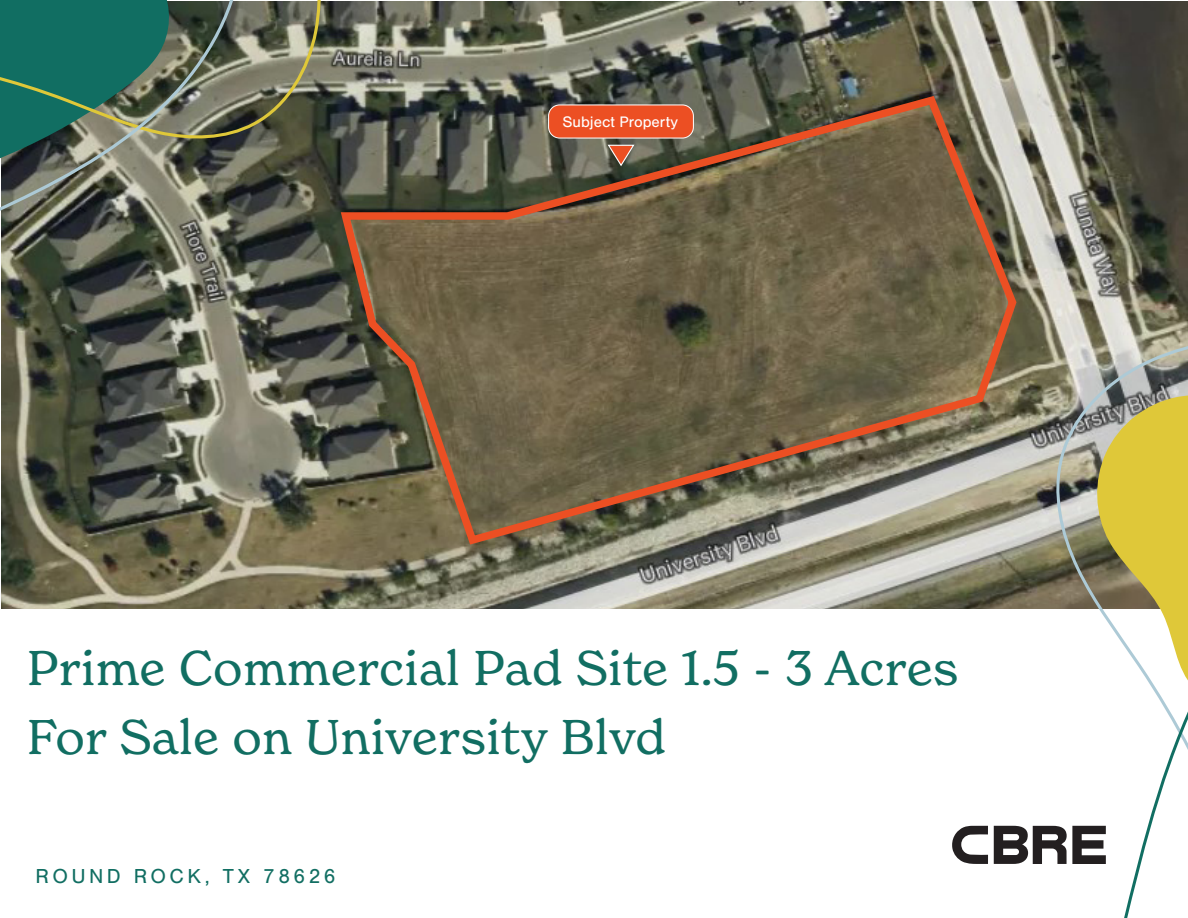
<style>
.page{position:relative;width:1188px;height:918px;background:#fff}
.page>*{position:absolute;margin:0;border:0;box-sizing:border-box;transform-origin:0 0}
.t1{font:48px/69px "New Spirit";letter-spacing:.02em;color:#116e62}
.t2{font:21px "Nimbus San";letter-spacing:.16em;color:#116e62}
.t3{font:15.75px "Nimbus San";color:#fff}
</style>
<div class="page">
<img style="left:1px;top:2px;width:1187px;height:607px">
<svg style="left:952px;top:826px;width:36px;height:38px"></svg>
<svg style="left:1052px;top:326px;width:136px;height:67px;background:#a9a99e"></svg>
<svg style="left:994px;top:393px;width:194px;height:525px"></svg>
<svg style="left:241px;top:0;width:86px;height:143px;background:#70705b"></svg>
<svg style="left:0;top:0;width:241px;height:228px;background:#4e6e60"></svg>
<svg style="left:337px;top:91px;width:683px;height:458px;background:#74654e"></svg>
<p class="t3" style="left:562px;top:113px;width:117px">Subject Property</p>
<p class="t1" style="left:27px;top:633px;width:933px">Prime Commercial Pad Site 1.5 - 3 Acres<br>For Sale on University Blvd</p>
<p class="t2" style="left:36px;top:865px;width:301px">ROUND ROCK, TX 78626</p>
</div>
